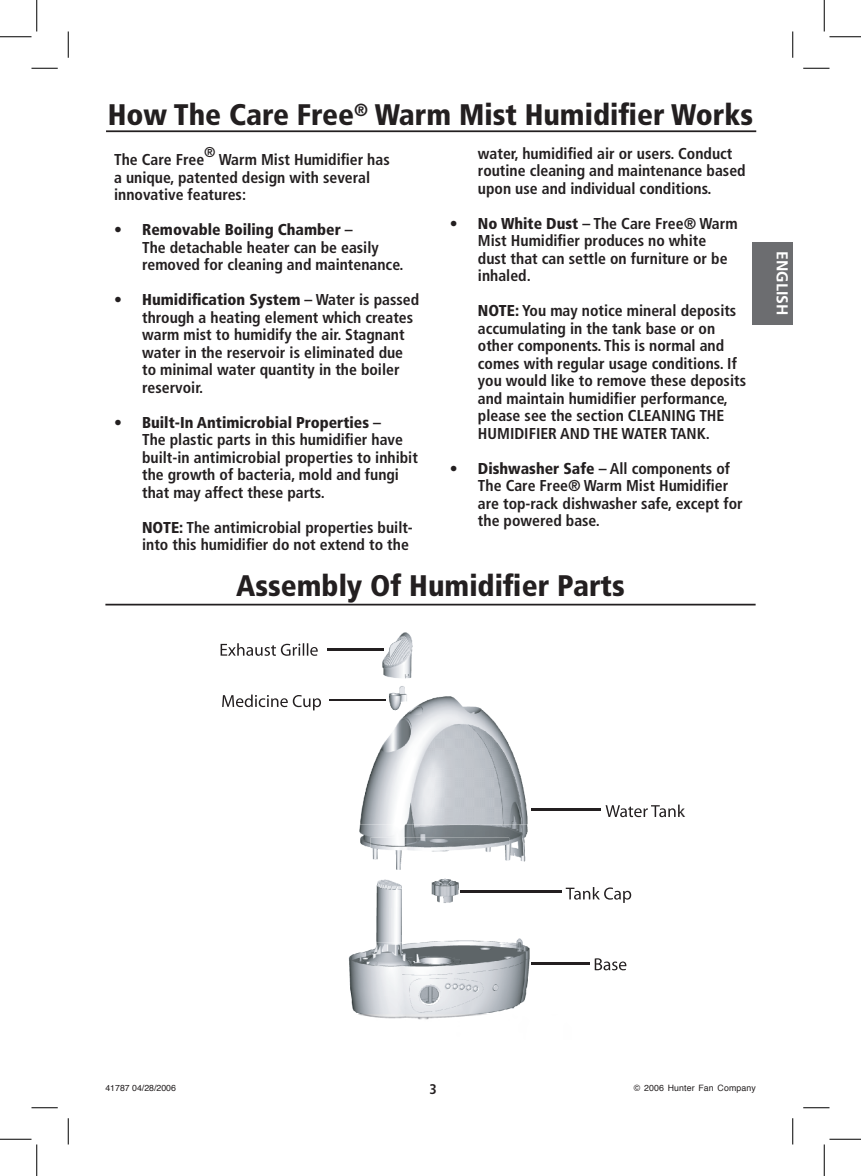
<style>
.page{position:relative;width:861px;height:1176px;background:#fff}
.page>*{position:absolute;margin:0;border:0;box-sizing:border-box;transform-origin:0 0}
.t1{font:900 condensed 29.75px "Frutiger";color:#231f20}
.t2{font:17.5px "Myriad";color:#231f20}
.t3{font:700 condensed 15.75px/17.5px "Frutiger";color:#231f20}
.t4{font:700 15.75px "Frutiger";color:#fff}
.t5{font:700 condensed 14.35px "Frutiger";color:#231f20}
.t6{font:8.75px "Helvetica";letter-spacing:.01em;color:#231f20}
.s1{font-weight:900}
</style>
<div class="page">
<hr style="left:105px;top:604px;width:651px;height:2px;background:#231f20">
<hr style="left:106px;top:130px;width:650px;height:2px;background:#231f20">
<img style="left:348px;top:845px;width:216px;height:175px">
<img style="left:220px;top:632px;width:460px;height:213px">
<img style="left:564px;top:844px;width:116px;height:127px">
<img style="left:327px;top:648px;width:57px;height:2px">
<img style="left:329px;top:699px;width:56px;height:2px">
<img style="left:531px;top:808px;width:70px;height:2px">
<img style="left:531px;top:962px;width:58px;height:2px">
<img style="left:221px;top:643px;width:97px;height:13px">
<img style="left:222px;top:695px;width:99px;height:15px">
<img style="left:606px;top:805px;width:75px;height:12px">
<img style="left:595px;top:958px;width:31px;height:12px">
<img style="left:509px;top:891px;width:52px;height:2px">
<img style="left:587px;top:887px;width:44px;height:16px">
<img style="left:566px;top:887px;width:21px;height:16px">
<img style="left:370px;top:838px;width:139px;height:104px">
<div style="left:752px;top:242px;width:41px;height:83px;background:#6c6d70"></div>
<svg style="left:32px;top:68px;width:26px;height:1px"></svg>
<svg style="left:803px;top:68px;width:27px;height:1px"></svg>
<svg style="left:32px;top:1107px;width:26px;height:1px"></svg>
<svg style="left:803px;top:1107px;width:27px;height:1px"></svg>
<svg style="left:68px;top:32px;width:1px;height:26px"></svg>
<svg style="left:68px;top:1118px;width:1px;height:26px"></svg>
<svg style="left:792px;top:32px;width:1px;height:26px"></svg>
<svg style="left:792px;top:1118px;width:1px;height:26px"></svg>
<hr style="left:0;top:36px;width:32px;height:1px;background:#000">
<hr style="left:830px;top:36px;width:31px;height:1px;background:#000">
<hr style="left:0;top:1139px;width:32px;height:1px;background:#000">
<hr style="left:830px;top:1139px;width:31px;height:1px;background:#000">
<hr style="left:36px;top:0;width:1px;height:32px;background:#000">
<hr style="left:36px;top:1144px;width:1px;height:32px;background:#000">
<hr style="left:824px;top:0;width:1px;height:32px;background:#000">
<hr style="left:824px;top:1144px;width:1px;height:32px;background:#000">
<h1 class="t1" style="left:108px;top:96px;width:647px">How The Care Free<sup>®</sup> Warm Mist Humidifier Works</h1>
<p class="t3" style="left:478px;top:145px;width:269px">water, humidified air or users. Conduct routine cleaning and maintenance based upon use and individual conditions.</p>
<p class="t3" style="left:478px;top:215px;width:261px;text-indent:-28px">• <span class="s1">No White Dust</span> – The Care Free® Warm<br>Mist Humidifier produces no white dust that can settle on furniture or be inhaled.</p>
<p class="t3" style="left:478px;top:302px;width:270px"><span class="s1">NOTE:</span> You may notice mineral deposits accumulating in the tank base or on other components. This is normal and comes with regular usage conditions. If you would like to remove these deposits and maintain humidifier performance, please see the section CLEANING THE HUMIDIFIER AND THE WATER TANK.</p>
<p class="t3" style="left:478px;top:460px;width:266px;text-indent:-28px">• <span class="s1">Dishwasher Safe</span> – All components of<br>The Care Free® Warm Mist Humidifier are top-rack dishwasher safe, except for the powered base.</p>
<p class="t5" style="left:204px;top:144px;width:13px">®</p>
<p class="t3" style="left:114px;top:151px;width:277px;text-indent:105px">Warm Mist Humidifier has a unique, patented design with several innovative features:</p>
<p class="t3" style="left:142px;top:221px;width:263px;text-indent:-28px">• <span class="s1">Removable Boiling Chamber</span> –<br>The detachable heater can be easily removed for cleaning and maintenance.</p>
<p class="t3" style="left:142px;top:291px;width:279px;text-indent:-28px">• <span class="s1">Humidification System</span> – Water is passed through a heating element which creates warm mist to humidify the air. Stagnant water in the reservoir is eliminated due to minimal water quantity in the boiler reservoir.</p>
<p class="t3" style="left:142px;top:414px;width:277px;text-indent:-28px">• <span class="s1">Built-In Antimicrobial Properties</span> –<br>The plastic parts in this humidifier have built-in antimicrobial properties to inhibit the growth of bacteria, mold and fungi that may affect these parts.</p>
<p class="t3" style="left:142px;top:519px;width:272px"><span class="s1">NOTE:</span> The antimicrobial properties built&shy;into this humidifier do not extend to the</p>
<p class="t3" style="left:114px;top:151px;width:92px">The Care Free</p>
<h1 class="t1" style="left:236px;top:568px;width:390px">Assembly Of Humidifier Parts</h1>
<p class="t4" style="left:792px;top:251px;width:65px;rotate:90deg">ENGLISH</p>
<p class="t2" style="left:677px;top:802px;width:10px">k</p>
<p class="t6" style="left:105px;top:1083px;width:72px">41787 04/28/2006</p>
<p class="t6" style="left:634px;top:1083px;width:123px">© 2006 Hunter Fan Company</p>
</div>
